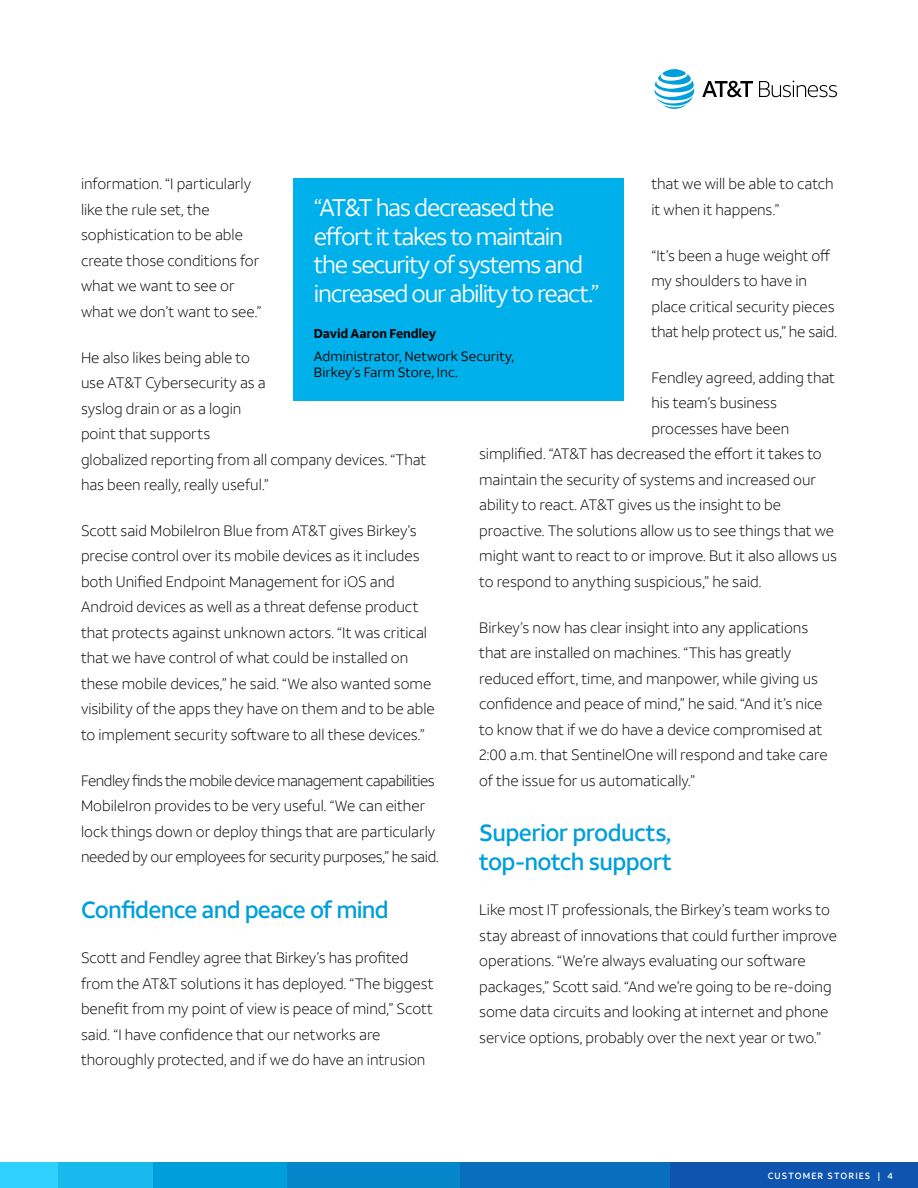
<style>
.page{position:relative;width:918px;height:1188px;background:#fff}
.page>*{position:absolute;margin:0;border:0;box-sizing:border-box;transform-origin:0 0}
.t1{font:24px/28.5px "ATT Aleck Sans";letter-spacing:-.05em;color:#fff}
.t2{font:500 23.25px/28.5px "ATT Aleck Sans";letter-spacing:-.03em;color:#009fdb}
.t3{font:300 15px/25.5px "ATT Aleck Sans";color:#090304}
.t4{font:300 15px/25.5px "ATT Aleck Sans";letter-spacing:-.02em;color:#090304}
.t5{font:13.5px/16.5px "ATT Aleck Sans";letter-spacing:.005em;color:#090304}
.t6{font:700 12.75px "ATT Aleck Sans";letter-spacing:-.01em;color:#090304}
.t7{font:500 9px "ATT Aleck Sans";letter-spacing:.12em;color:#fff}
</style>
<div class="page">
<div style="left:669px;top:1163px;width:249px;height:25px;background:#0f54af"></div>
<div style="left:459px;top:1163px;width:211px;height:25px;background:#0a6ebe"></div>
<div style="left:287px;top:1163px;width:172px;height:25px;background:#0586cb"></div>
<div style="left:153px;top:1163px;width:134px;height:25px;background:#009fdb"></div>
<div style="left:57px;top:1163px;width:96px;height:25px;background:#18b9ed"></div>
<div style="left:0;top:1162px;width:57px;height:26px;background:#30d1ff"></div>
<svg style="left:654px;top:69px;width:40px;height:40px"></svg>
<svg style="left:702px;top:81px;width:51px;height:16px"></svg>
<svg style="left:759px;top:81px;width:78px;height:16px"></svg>
<div style="left:294px;top:178px;width:330px;height:223px;background:#00b0eb"></div>
<p class="t3" style="left:81px;top:171px;width:182px">information. “I particularly like the rule set, the sophistication to be able create those conditions for what we want to see or what we don’t want to see.”</p>
<p class="t3" style="left:81px;top:345px;width:347px">He also likes being able to<br>use AT&amp;T Cybersecurity as a<br>syslog drain or as a login<br>point that supports<br>globalized reporting from all company devices. “That has been really, really useful.”</p>
<p class="t3" style="left:81px;top:518px;width:355px">Scott said MobileIron Blue from AT&amp;T gives Birkey’s precise control over its mobile devices as it includes both Unified Endpoint Management for iOS and Android devices as well as a threat defense product that protects against unknown actors. “It was critical that we have control of what could be installed on these mobile devices,” he said. “We also wanted some visibility of the apps they have on them and to be able to implement security software to all these devices.”</p>
<p class="t4" style="left:81px;top:768px;width:359px">Fendley finds the mobile device management capabilities MobileIron provides to be very useful. “We can either lock things down or deploy things that are particularly needed by our employees for security purposes,” he said.</p>
<h2 class="t2" style="left:81px;top:895px;width:309px">Confidence and peace of mind</h2>
<p class="t3" style="left:81px;top:945px;width:354px">Scott and Fendley agree that Birkey’s has profited from the AT&amp;T solutions it has deployed. “The biggest benefit from my point of view is peace of mind,” Scott said. “I have confidence that our networks are thoroughly protected, and if we do have an intrusion</p>
<p class="t3" style="left:651px;top:171px;width:184px">that we will be able to catch it when it happens.”</p>
<p class="t3" style="left:651px;top:243px;width:187px">“It’s been a huge weight off my shoulders to have in place critical security pieces that help protect us,” he said.</p>
<p class="t3" style="left:651px;top:365px;width:185px">Fendley agreed, adding that</p>
<p class="t3" style="left:651px;top:390px;width:127px">his team’s business</p>
<p class="t3" style="left:651px;top:416px;width:139px">processes have been</p>
<p class="t3" style="left:479px;top:441px;width:344px">simplified. “AT&amp;T has decreased the effort it takes to</p>
<p class="t3" style="left:479px;top:467px;width:338px">maintain the security of systems and increased our</p>
<p class="t3" style="left:479px;top:492px;width:303px">ability to react. AT&amp;T gives us the insight to be</p>
<p class="t3" style="left:479px;top:518px;width:356px">proactive. The solutions allow us to see things that we</p>
<p class="t3" style="left:479px;top:543px;width:359px">might want to react to or improve. But it also allows us</p>
<p class="t3" style="left:479px;top:569px;width:284px">to respond to anything suspicious,” he said.</p>
<p class="t3" style="left:479px;top:615px;width:350px">Birkey’s now has clear insight into any applications that are installed on machines. “This has greatly reduced effort, time, and manpower, while giving us confidence and peace of mind,” he said. “And it’s nice to know that if we do have a device compromised at 2:00 a.m. that SentinelOne will respond and take care of the issue for us automatically.”</p>
<h2 class="t2" style="left:479px;top:819px;width:194px">Superior products, top-notch support</h2>
<p class="t3" style="left:479px;top:897px;width:359px">Like most IT professionals, the Birkey’s team works to stay abreast of innovations that could further improve operations. “We’re always evaluating our software packages,” Scott said. “And we’re going to be re-doing some data circuits and looking at internet and phone service options, probably over the next year or two.”</p>
<h1 class="t1" style="left:314px;top:194px;width:287px">“AT&amp;T has decreased the effort it takes to maintain the security of systems and increased our ability to react.”</h1>
<p class="t6" style="left:314px;top:325px;width:124px">David Aaron Fendley</p>
<p class="t5" style="left:314px;top:348px;width:202px">Administrator, Network Security,<br>Birkey’s Farm Store, Inc.</p>
<p class="t7" style="left:768px;top:1170px;width:127px">CUSTOMER STORIES | 4</p>
</div>
